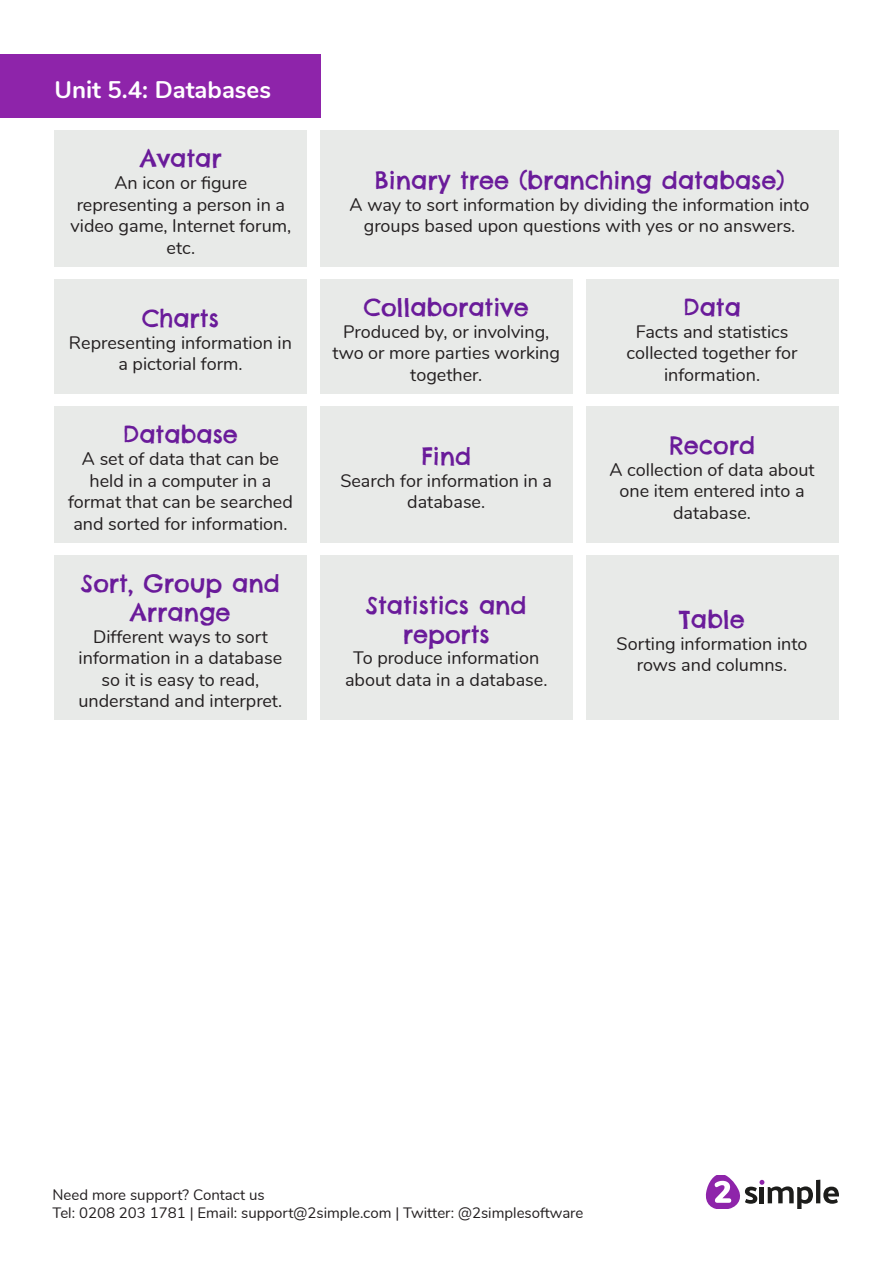
<style>
.page{position:relative;width:893px;height:1263px;background:#fff}
.page>*{position:absolute;margin:0;border:0;box-sizing:border-box;transform-origin:0 0}
.t1{font:24px/28.8px "Chelsea Market";color:#6a1b9a;text-align:center}
.t2{font:700 24px "Nunito";color:#fff}
.t3{font:18px/21.6px "Nunito";color:#231f20;text-align:center}
.t4{font:15px/18px "Nunito";color:#231f20}
</style>
<div class="page">
<hr style="left:816px;top:1180px;width:4px;height:23px;background:#1d1d1b">
<svg style="left:823px;top:1186px;width:16px;height:18px"></svg>
<svg style="left:706px;top:1176px;width:107px;height:33px"></svg>
<div style="left:320px;top:131px;width:519px;height:136px;background:#e8eae8"></div>
<div style="left:54px;top:279px;width:253px;height:115px;background:#e8eae8"></div>
<div style="left:54px;top:131px;width:253px;height:136px;background:#e8eae8"></div>
<div style="left:0;top:54px;width:320px;height:64px;background:#8e24aa"></div>
<div style="left:586px;top:279px;width:252px;height:115px;background:#e8eae8"></div>
<div style="left:54px;top:407px;width:253px;height:136px;background:#e8eae8"></div>
<div style="left:320px;top:279px;width:253px;height:115px;background:#e8eae8"></div>
<div style="left:586px;top:407px;width:252px;height:136px;background:#e8eae8"></div>
<div style="left:54px;top:555px;width:253px;height:165px;background:#e8eae8"></div>
<div style="left:320px;top:407px;width:253px;height:136px;background:#e8eae8"></div>
<div style="left:586px;top:555px;width:252px;height:165px;background:#e8eae8"></div>
<div style="left:320px;top:555px;width:253px;height:165px;background:#e8eae8"></div>
<p class="t2" style="left:54px;top:72px;width:218px">Unit 5.4: Databases</p>
<p class="t1" style="left:140px;top:144px;width:83px">Avatar</p>
<p class="t3" style="left:71px;top:171px;width:222px">An icon or figure representing a person in a video game, Internet forum, etc.</p>
<p class="t1" style="left:142px;top:304px;width:78px">Charts</p>
<p class="t3" style="left:69px;top:331px;width:225px">Representing information in a pictorial form.</p>
<p class="t1" style="left:123px;top:420px;width:117px">Database</p>
<p class="t3" style="left:68px;top:447px;width:226px">A set of data that can be held in a computer in a format that can be searched and sorted for information.</p>
<p class="t1" style="left:81px;top:569px;width:200px">Sort, Group and<br>Arrange</p>
<p class="t3" style="left:79px;top:625px;width:205px">Different ways to sort information in a database so it is easy to read, understand and interpret.</p>
<p class="t1" style="left:375px;top:166px;width:412px">Binary tree (branching database)</p>
<p class="t3" style="left:350px;top:193px;width:461px">A way to sort information by dividing the information into groups based upon questions with yes or no answers.</p>
<p class="t1" style="left:364px;top:293px;width:166px">Collaborative</p>
<p class="t3" style="left:333px;top:320px;width:229px">Produced by, or involving, two or more parties working together.</p>
<p class="t1" style="left:421px;top:442px;width:51px">Find</p>
<p class="t3" style="left:340px;top:469px;width:213px">Search for information in a database.</p>
<p class="t1" style="left:366px;top:591px;width:162px">Statistics and reports</p>
<p class="t3" style="left:345px;top:646px;width:204px">To produce information about data in a database.</p>
<p class="t1" style="left:683px;top:293px;width:59px">Data</p>
<p class="t3" style="left:627px;top:320px;width:172px">Facts and statistics collected together for information.</p>
<p class="t1" style="left:669px;top:431px;width:88px">Record</p>
<p class="t3" style="left:610px;top:458px;width:207px">A collection of data about one item entered into a database.</p>
<p class="t1" style="left:679px;top:605px;width:67px">Table</p>
<p class="t3" style="left:617px;top:632px;width:192px">Sorting information into rows and columns.</p>
<p class="t4" style="left:53px;top:1185px;width:532px">Need more support? Contact us<br>Tel: 0208 203 1781 | Email: support@2simple.com | Twitter: @2simplesoftware</p>
</div>
